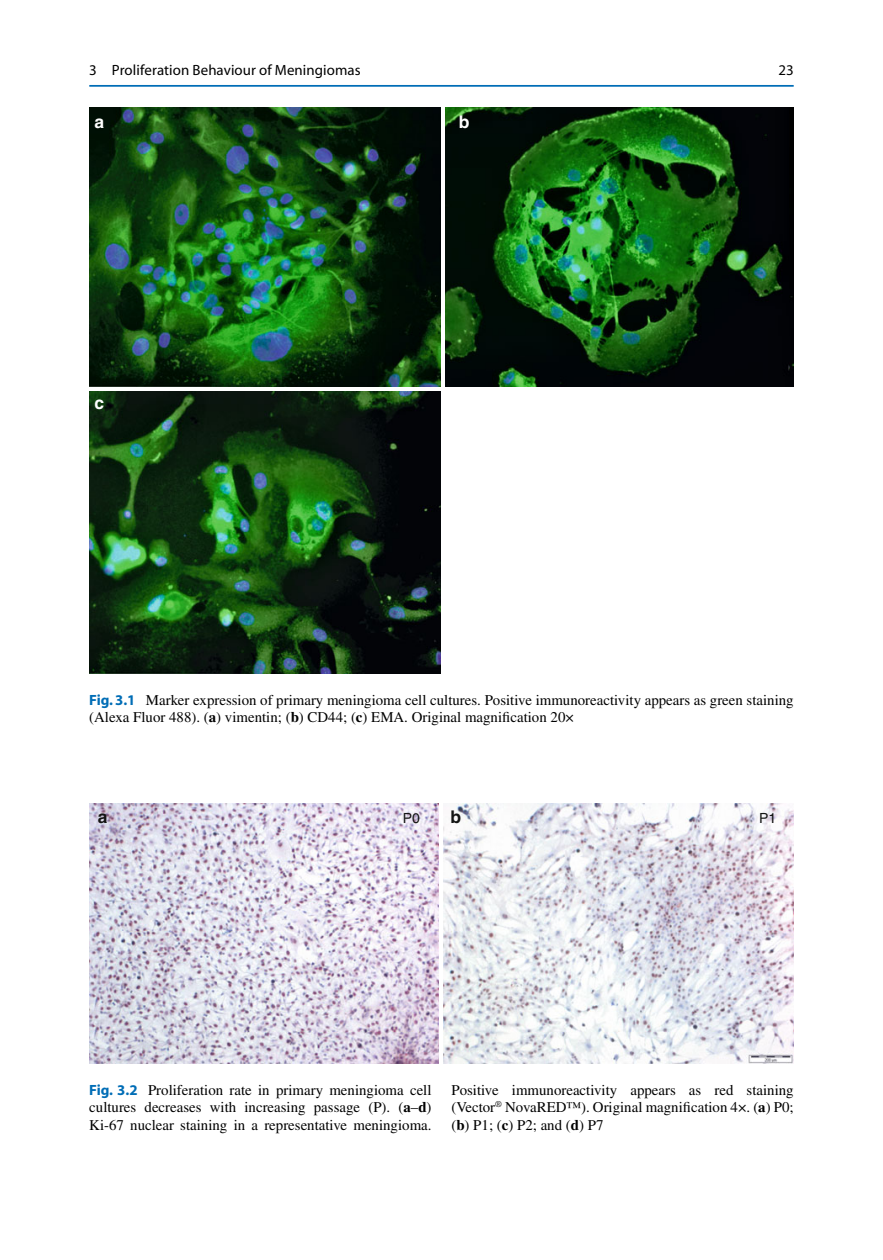
<style>
.page{position:relative;width:883px;height:1260px;background:#fff}
.page>*{position:absolute;margin:0;border:0;box-sizing:border-box;transform-origin:0 0}
.t1{font:700 17.5px "Helvetica";color:#fff}
.t2{font:700 17.5px "Helvetica";color:#131413}
.t3{font:14.88px/17.5px "Times";color:#000;text-align:justify}
.t4{font:14.88px "Myriad";letter-spacing:.005em;color:#000}
.t5{font:14px "Helvetica";color:#131413}
.s1{font-family:"Myriad";font-weight:700;color:#006db6}
.s2{font-weight:700}
</style>
<div class="page">
<img style="left:89px;top:107px;width:352px;height:279px">
<img style="left:446px;top:107px;width:348px;height:279px">
<img style="left:89px;top:391px;width:352px;height:283px">
<img style="left:90px;top:804px;width:349px;height:259px">
<img style="left:444px;top:804px;width:350px;height:259px">
<hr style="left:89px;top:85px;width:705px;height:2px;background:#006db6">
<p class="t4" style="left:89px;top:64px;width:273px">3 Proliferation Behaviour of Meningiomas</p>
<p class="t1" style="left:94px;top:115px;width:11px">a</p>
<p class="t1" style="left:459px;top:115px;width:12px">b</p>
<p class="t1" style="left:94px;top:397px;width:11px">c</p>
<p class="t4" style="left:778px;top:64px;width:17px">23</p>
<p class="t3" style="left:89px;top:693px;width:706px"><span class="s1">Fig. 3.1</span> Marker expression of primary meningioma cell cultures. Positive immunoreactivity appears as green staining (Alexa Fluor 488). ( <span class="s2">a</span> ) vimentin; ( <span class="s2">b</span> ) CD44; ( <span class="s2">c</span> ) EMA. Original magnification 20×</p>
<p class="t2" style="left:98px;top:810px;width:11px">a</p>
<p class="t2" style="left:451px;top:810px;width:12px">b</p>
<p class="t5" style="left:403px;top:813px;width:19px">P0</p>
<p class="t5" style="left:759px;top:813px;width:19px">P1</p>
<p class="t3" style="left:89px;top:1082px;width:344px"><span class="s1">Fig. 3.2</span> Proliferation rate in primary meningioma cell cultures decreases with increasing passage (P). ( <span class="s2">a</span> – <span class="s2">d</span> )<br>Ki-67 nuclear staining in a representative meningioma.</p>
<p class="t3" style="left:451px;top:1082px;width:344px">Positive immunoreactivity appears as red staining (Vector<sup>®</sup> NovaRED™). Original magnification 4×. ( <span class="s2">a</span> ) P0; ( <span class="s2">b</span> ) P1; ( <span class="s2">c</span> ) P2; and ( <span class="s2">d</span> ) P7</p>
</div>
